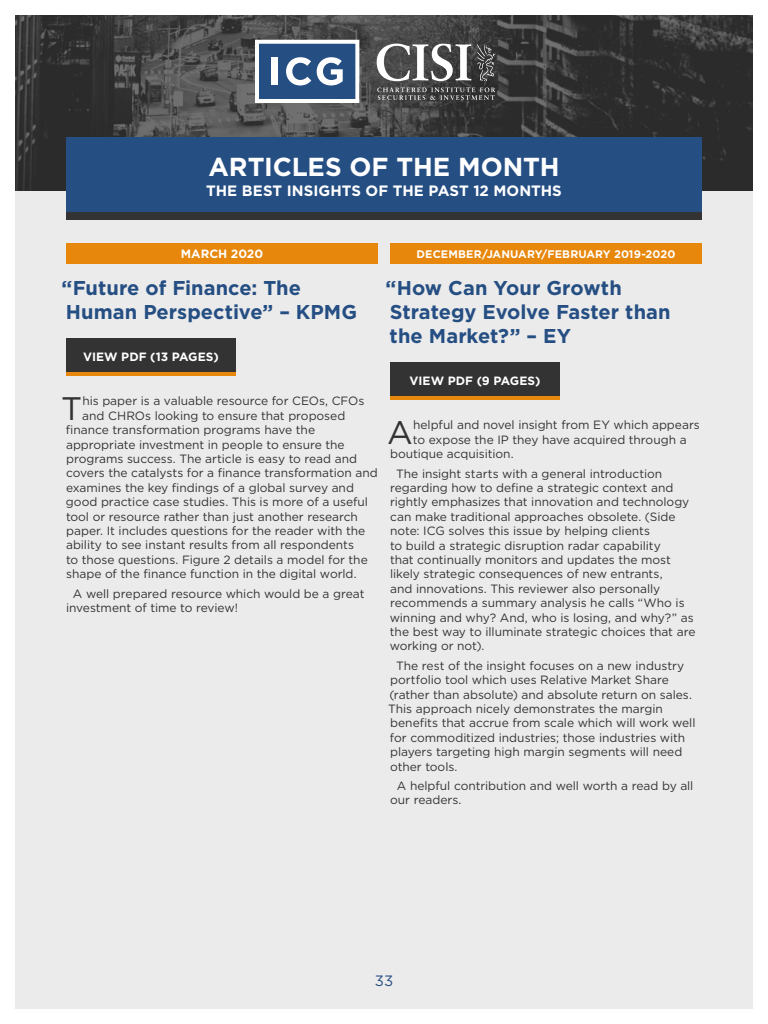
<style>
.page{position:relative;width:768px;height:1024px;background:#fff}
.page>*{position:absolute;margin:0;border:0;box-sizing:border-box;transform-origin:0 0}
.t1{font:32.6px "Gotham";color:#333}
.t2{font:700 26px "Gotham";letter-spacing:-.005em;color:#fff}
.t3{font:700 20px/24px "Gotham";color:#254e83}
.t4{font:700 15px "Gotham";letter-spacing:.005em;color:#fff}
.t5{font:15px "Gotham";color:#254e83}
.t6{font:12px/14.4px "Gotham";letter-spacing:-.005em;color:#333}
.t7{font:700 12px "Gotham";color:#fff}
.t8{font:700 11px "Gotham";letter-spacing:.005em;color:#fff}
</style>
<div class="page">
<div style="left:15px;top:15px;width:738px;height:994px;background:#ebebeb"></div>
<svg style="left:15px;top:15px;width:738px;height:176px;background:#3c3c3c"></svg>
<div style="left:66px;top:137px;width:636px;height:77px;background:#254e83"></div>
<div style="left:66px;top:212px;width:636px;height:8px;background:#333"></div>
<div style="left:390px;top:362px;width:170px;height:36px;background:#333"></div>
<hr style="left:390px;top:396px;width:170px;height:4px;background:#e7870c">
<div style="left:390px;top:243px;width:312px;height:21px;background:#e7870c"></div>
<div style="left:66px;top:243px;width:312px;height:21px;background:#e7870c"></div>
<div style="left:66px;top:338px;width:170px;height:36px;background:#333"></div>
<hr style="left:66px;top:372px;width:170px;height:4px;background:#e7870c">
<svg style="left:253px;top:38px;width:108px;height:67px;background:#6b84a4"></svg>
<svg style="left:377px;top:44px;width:94px;height:37px;background:#888"></svg>
<svg style="left:477px;top:44px;width:19px;height:37px"></svg>
<svg style="left:377px;top:87px;width:118px;height:13px;background:#5c5c5c"></svg>
<h2 class="t2" style="left:209px;top:152px;width:352px">ARTICLES OF THE MONTH</h2>
<p class="t4" style="left:206px;top:182px;width:357px">THE BEST INSIGHTS OF THE PAST 12 MONTHS</p>
<p class="t7" style="left:181px;top:247px;width:84px">MARCH 2020</p>
<p class="t8" style="left:417px;top:248px;width:260px">DECEMBER/JANUARY/FEBRUARY 2019-2020</p>
<h3 class="t3" style="left:62px;top:275px;width:297px">“Future of Finance: The<br>Human Perspective” – KPMG</h3>
<p class="t7" style="left:83px;top:350px;width:137px">VIEW PDF (13 PAGES)</p>
<h1 class="t1" style="left:61px;top:387px;width:23px">T</h1>
<p class="t6" style="left:82px;top:394px;width:284px">his paper is a valuable resource for CEOs, CFOs</p>
<h3 class="t3" style="left:386px;top:275px;width:287px">“How Can Your Growth<br>Strategy Evolve Faster than the Market?” – EY</h3>
<p class="t7" style="left:409px;top:374px;width:133px">VIEW PDF (9 PAGES)</p>
<h1 class="t1" style="left:387px;top:411px;width:27px">A</h1>
<p class="t6" style="left:413px;top:418px;width:288px">helpful and novel insight from EY which appears</p>
<p class="t6" style="left:82px;top:408px;width:265px">and CHROs looking to ensure that proposed</p>
<p class="t6" style="left:66px;top:422px;width:251px">finance transformation programs have the</p>
<p class="t6" style="left:66px;top:437px;width:280px">appropriate investment in people to ensure the</p>
<p class="t6" style="left:66px;top:451px;width:293px">programs success. The article is easy to read and</p>
<p class="t6" style="left:66px;top:466px;width:313px">covers the catalysts for a finance transformation and</p>
<p class="t6" style="left:66px;top:480px;width:289px">examines the key findings of a global survey and</p>
<p class="t6" style="left:66px;top:494px;width:304px">good practice case studies. This is more of a useful</p>
<p class="t6" style="left:66px;top:509px;width:293px">tool or resource rather than just another research</p>
<p class="t6" style="left:66px;top:523px;width:301px">paper. It includes questions for the reader with the</p>
<p class="t6" style="left:66px;top:538px;width:290px">ability to see instant results from all respondents</p>
<p class="t6" style="left:66px;top:552px;width:303px">to those questions. Figure 2 details a model for the</p>
<p class="t6" style="left:66px;top:566px;width:292px">shape of the finance function in the digital world.</p>
<p class="t6" style="left:66px;top:586px;width:300px;text-indent:7px">A well prepared resource which would be a great investment of time to review!</p>
<p class="t6" style="left:413px;top:432px;width:275px">to expose the IP they have acquired through a</p>
<p class="t6" style="left:390px;top:446px;width:125px">boutique acquisition.</p>
<p class="t6" style="left:390px;top:466px;width:307px;text-indent:6px">The insight starts with a general introduction regarding how to define a strategic context and rightly emphasizes that innovation and technology can make traditional approaches obsolete. (Side note: ICG solves this issue by helping clients<br>to build a strategic disruption radar capability<br>that continually monitors and updates the most likely strategic consequences of new entrants,<br>and innovations. This reviewer also personally recommends a summary analysis he calls “Who is winning and why? And, who is losing, and why?” as the best way to illuminate strategic choices that are working or not).</p>
<p class="t6" style="left:388px;top:658px;width:309px;text-indent:8px">The rest of the insight focuses on a new industry portfolio tool which uses Relative Market Share (rather than absolute) and absolute return on sales.<br>This approach nicely demonstrates the margin benefits that accrue from scale which will work well for commoditized industries; those industries with players targeting high margin segments will need other tools.</p>
<p class="t6" style="left:390px;top:778px;width:305px;text-indent:7px">A helpful contribution and well worth a read by all our readers.</p>
<p class="t5" style="left:375px;top:971px;width:20px">33</p>
</div>
